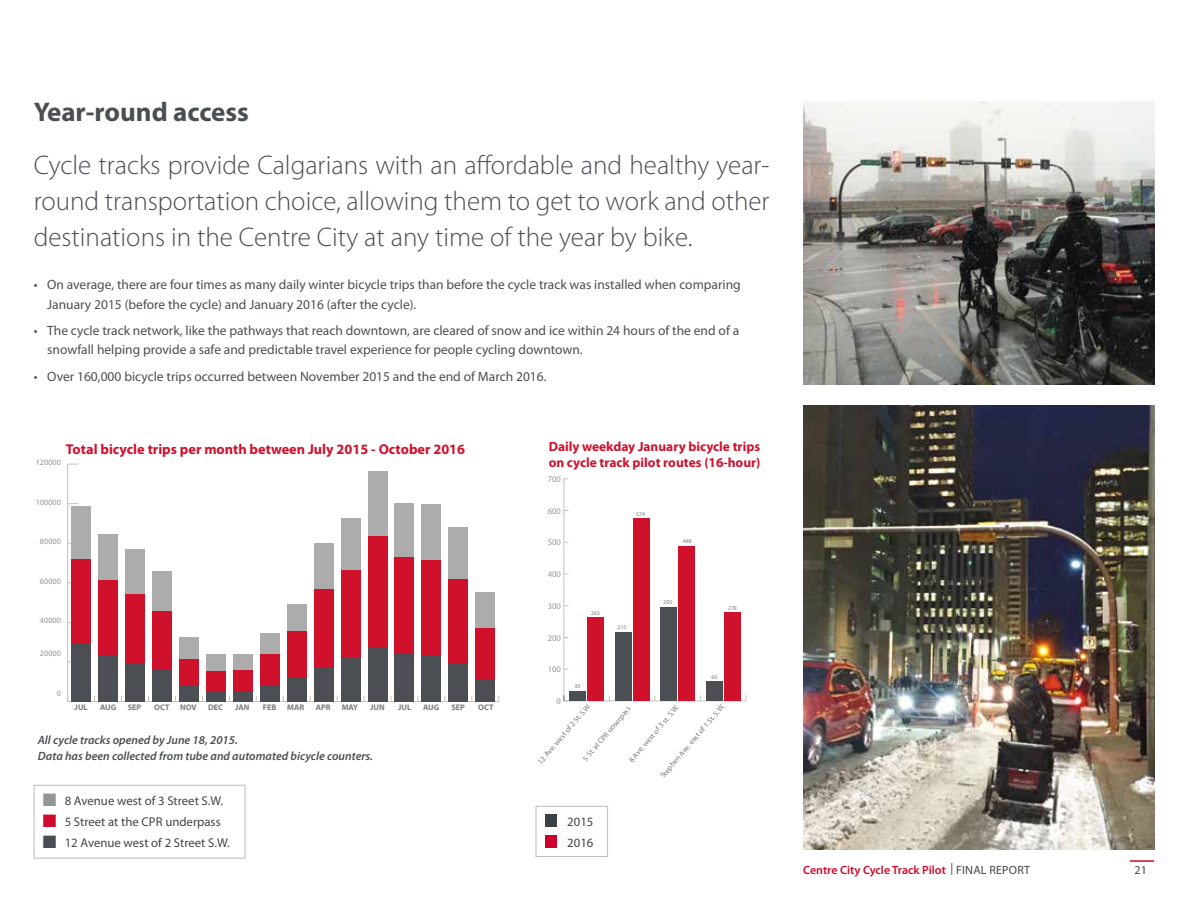
<style>
.page{position:relative;width:1188px;height:918px;background:#fff}
.page>*{position:absolute;margin:0;border:0;box-sizing:border-box;transform-origin:0 0}
.t1{font:300 27px/36px "Myriad Pro";color:#4b4f54;text-align:justify}
.t2{font:700 27px "Myriad Pro";color:#4b4f54}
.t3{font:700 14.25px "Myriad Pro";color:#cf112c}
.t4{font:13.5px/19.5px "Myriad Pro";color:#4b4f54}
.t5{font:700 13.35px/16px "Myriad Pro";color:#cf112c}
.t6{font:12.75px/21px "Myriad Pro";color:#454545}
.t7{font:italic 600 12px/16.5px "Myriad Pro";color:#4b4f54}
.t8{font:600 12px "Myriad Pro";color:#d00a2c}
.t9{font:12px "Myriad Pro";color:#454545}
.t10{font:8.55px "Myriad Pro";color:#959595}
.t11{font:700 8.1px "Myriad Pro";color:#7c7c7c}
.t12{font:8.1px "Myriad Pro";color:#959595}
.t13{font:7.65px "Myriad Pro";color:#7c7c7c}
.t14{font:5.7px "Myriad Pro";color:#7c7c7c}
.s1{color:#959595}
.s2{color:#d00a2c}
.s3{color:#4b4f54}
.s4{font-weight:400;color:#454545}
</style>
<div class="page">
<hr style="left:1130px;top:860px;width:24px;height:2px;background:#d00a2c">
<hr style="left:68px;top:701px;width:431px;height:1px;background:#c2c2c2">
<hr style="left:67px;top:464px;width:1px;height:238px;background:#c2c2c2">
<div style="left:71px;top:507px;width:20px;height:52px;background:#acacac"></div>
<div style="left:98px;top:534px;width:20px;height:47px;background:#acacac"></div>
<div style="left:125px;top:550px;width:20px;height:44px;background:#acacac"></div>
<div style="left:152px;top:572px;width:20px;height:39px;background:#acacac"></div>
<div style="left:179px;top:637px;width:20px;height:22px;background:#acacac"></div>
<div style="left:206px;top:654px;width:20px;height:17px;background:#acacac"></div>
<div style="left:233px;top:655px;width:20px;height:15px;background:#acacac"></div>
<div style="left:260px;top:633px;width:19px;height:21px;background:#acacac"></div>
<div style="left:287px;top:604px;width:19px;height:27px;background:#acacac"></div>
<div style="left:314px;top:544px;width:19px;height:45px;background:#acacac"></div>
<div style="left:341px;top:518px;width:19px;height:53px;background:#acacac"></div>
<div style="left:368px;top:471px;width:19px;height:65px;background:#acacac"></div>
<div style="left:395px;top:504px;width:19px;height:53px;background:#acacac"></div>
<div style="left:422px;top:504px;width:19px;height:56px;background:#acacac"></div>
<div style="left:449px;top:527px;width:19px;height:52px;background:#acacac"></div>
<div style="left:476px;top:593px;width:19px;height:35px;background:#acacac"></div>
<div style="left:71px;top:559px;width:20px;height:85px;background:#cf112c"></div>
<div style="left:98px;top:581px;width:20px;height:75px;background:#cf112c"></div>
<div style="left:125px;top:594px;width:20px;height:69px;background:#cf112c"></div>
<div style="left:152px;top:611px;width:20px;height:58px;background:#cf112c"></div>
<div style="left:179px;top:659px;width:20px;height:27px;background:#cf112c"></div>
<div style="left:206px;top:671px;width:20px;height:20px;background:#cf112c"></div>
<div style="left:233px;top:670px;width:20px;height:21px;background:#cf112c"></div>
<div style="left:260px;top:654px;width:19px;height:32px;background:#cf112c"></div>
<div style="left:287px;top:631px;width:19px;height:47px;background:#cf112c"></div>
<div style="left:314px;top:589px;width:19px;height:78px;background:#cf112c"></div>
<div style="left:341px;top:571px;width:19px;height:87px;background:#cf112c"></div>
<div style="left:368px;top:536px;width:19px;height:112px;background:#cf112c"></div>
<div style="left:395px;top:557px;width:19px;height:96px;background:#cf112c"></div>
<div style="left:422px;top:560px;width:19px;height:96px;background:#cf112c"></div>
<div style="left:449px;top:579px;width:19px;height:84px;background:#cf112c"></div>
<div style="left:476px;top:628px;width:19px;height:51px;background:#cf112c"></div>
<div style="left:71px;top:644px;width:20px;height:58px;background:#4b4f54"></div>
<div style="left:98px;top:656px;width:20px;height:46px;background:#4b4f54"></div>
<div style="left:125px;top:663px;width:20px;height:39px;background:#4b4f54"></div>
<div style="left:152px;top:669px;width:20px;height:33px;background:#4b4f54"></div>
<div style="left:179px;top:686px;width:20px;height:16px;background:#4b4f54"></div>
<div style="left:206px;top:691px;width:20px;height:11px;background:#4b4f54"></div>
<div style="left:233px;top:691px;width:20px;height:11px;background:#4b4f54"></div>
<div style="left:260px;top:686px;width:19px;height:16px;background:#4b4f54"></div>
<div style="left:287px;top:678px;width:19px;height:24px;background:#4b4f54"></div>
<div style="left:314px;top:667px;width:19px;height:35px;background:#4b4f54"></div>
<div style="left:341px;top:658px;width:19px;height:44px;background:#4b4f54"></div>
<div style="left:368px;top:648px;width:19px;height:54px;background:#4b4f54"></div>
<div style="left:395px;top:653px;width:19px;height:49px;background:#4b4f54"></div>
<div style="left:422px;top:656px;width:19px;height:46px;background:#4b4f54"></div>
<div style="left:449px;top:663px;width:19px;height:39px;background:#4b4f54"></div>
<div style="left:476px;top:679px;width:19px;height:23px;background:#4b4f54"></div>
<img style="left:803px;top:405px;width:351px;height:444px">
<div style="left:34px;top:785px;width:211px;height:74px;border:1px solid #bbb"></div>
<img style="left:803px;top:101px;width:351px;height:284px">
<hr style="left:564px;top:701px;width:182px;height:1px;background:#c2c2c2">
<hr style="left:564px;top:479px;width:1px;height:222px;background:#c2c2c2">
<svg style="left:564px;top:696px;width:4px;height:6px"></svg>
<div style="left:588px;top:617px;width:16px;height:84px;background:#cf112c"></div>
<div style="left:633px;top:519px;width:16px;height:182px;background:#cf112c"></div>
<div style="left:679px;top:546px;width:16px;height:155px;background:#cf112c"></div>
<div style="left:724px;top:613px;width:17px;height:88px;background:#cf112c"></div>
<div style="left:569px;top:691px;width:17px;height:10px;background:#4b4f54"></div>
<div style="left:615px;top:633px;width:16px;height:68px;background:#4b4f54"></div>
<div style="left:660px;top:607px;width:17px;height:94px;background:#4b4f54"></div>
<div style="left:706px;top:682px;width:16px;height:19px;background:#4b4f54"></div>
<div style="left:536px;top:806px;width:72px;height:51px;border:1px solid #bbb"></div>
<div style="left:546px;top:815px;width:11px;height:12px;background:#3b4044"></div>
<div style="left:546px;top:836px;width:11px;height:12px;background:#cd002e"></div>
<h1 class="t2" style="left:34px;top:95px;width:217px">Year-round access</h1>
<h1 class="t1" style="left:34px;top:147px;width:737px">Cycle tracks provide Calgarians with an affordable and healthy year&shy;round transportation choice, allowing them to get to work and other destinations in the Centre City at any time of the year by bike.</h1>
<p class="t4" style="left:47px;top:275px;width:695px;text-indent:-14px">• On average, there are four times as many daily winter bicycle trips than before the cycle track was installed when comparing<br>January 2015 (before the cycle) and January 2016 (after the cycle).</p>
<p class="t4" style="left:47px;top:320px;width:694px;text-indent:-14px">• The cycle track network, like the pathways that reach downtown, are cleared of snow and ice within 24 hours of the end of a snowfall helping provide a safe and predictable travel experience for people cycling downtown.</p>
<p class="t4" style="left:34px;top:366px;width:514px">• Over 160,000 bicycle trips occurred between November 2015 and the end of March 2016.</p>
<p class="t3" style="left:66px;top:440px;width:401px">Total bicycle trips per month between July 2015 - October 2016</p>
<p class="t12" style="left:36px;top:457px;width:27px">120000</p>
<p class="t12" style="left:36px;top:497px;width:27px">100000</p>
<p class="t12" style="left:40px;top:536px;width:22px">80000</p>
<p class="t12" style="left:40px;top:576px;width:22px">60000</p>
<p class="t12" style="left:40px;top:616px;width:22px">40000</p>
<p class="t12" style="left:40px;top:648px;width:22px">20000</p>
<p class="t12" style="left:57px;top:688px;width:6px">0</p>
<p class="t11" style="left:75px;top:702px;width:15px">JUL</p>
<p class="t11" style="left:100px;top:702px;width:18px">AUG</p>
<p class="t11" style="left:128px;top:702px;width:15px">SEP</p>
<p class="t11" style="left:154px;top:702px;width:17px">OCT</p>
<p class="t11" style="left:180px;top:702px;width:18px">NOV</p>
<p class="t11" style="left:208px;top:702px;width:16px">DEC</p>
<p class="t11" style="left:235px;top:702px;width:16px">JAN</p>
<p class="t11" style="left:263px;top:702px;width:15px">FEB</p>
<p class="t11" style="left:287px;top:702px;width:19px">MAR</p>
<p class="t11" style="left:316px;top:702px;width:16px">APR</p>
<p class="t11" style="left:342px;top:702px;width:18px">MAY</p>
<p class="t11" style="left:370px;top:702px;width:16px">JUN</p>
<p class="t11" style="left:398px;top:702px;width:15px">JUL</p>
<p class="t11" style="left:423px;top:702px;width:18px">AUG</p>
<p class="t11" style="left:452px;top:702px;width:15px">SEP</p>
<p class="t11" style="left:478px;top:702px;width:17px">OCT</p>
<p class="t7" style="left:38px;top:731px;width:337px">All cycle tracks opened by June 18, 2015.<br>Data has been collected from tube and automated bicycle counters.</p>
<p class="t6" style="left:43px;top:790px;width:182px"><span class="s1">■</span> 8 Avenue west of 3 Street S.W.</p>
<p class="t6" style="left:43px;top:811px;width:179px"><span class="s2">■</span> 5 Street at the CPR underpass</p>
<p class="t6" style="left:43px;top:832px;width:188px"><span class="s3">■</span> 12 Avenue west of 2 Street S.W.</p>
<p class="t5" style="left:549px;top:438px;width:213px">Daily weekday January bicycle trips on cycle track pilot routes (16-hour)</p>
<p class="t10" style="left:548px;top:474px;width:15px">700</p>
<p class="t10" style="left:548px;top:506px;width:15px">600</p>
<p class="t10" style="left:548px;top:537px;width:15px">500</p>
<p class="t10" style="left:548px;top:569px;width:15px">400</p>
<p class="t10" style="left:548px;top:601px;width:15px">300</p>
<p class="t10" style="left:548px;top:633px;width:15px">200</p>
<p class="t10" style="left:548px;top:664px;width:15px">100</p>
<p class="t14" style="left:591px;top:610px;width:10px">263</p>
<p class="t14" style="left:575px;top:683px;width:7px">30</p>
<p class="t14" style="left:636px;top:511px;width:10px">574</p>
<p class="t14" style="left:618px;top:624px;width:10px">215</p>
<p class="t14" style="left:683px;top:538px;width:10px">488</p>
<p class="t14" style="left:664px;top:599px;width:10px">295</p>
<p class="t14" style="left:728px;top:605px;width:10px">278</p>
<p class="t14" style="left:712px;top:674px;width:7px">60</p>
<p class="t10" style="left:557px;top:696px;width:6px">0</p>
<p class="t13" style="left:536px;top:760px;width:79px;rotate:-50deg">12 Ave. west of 2 St. S.W.</p>
<p class="t13" style="left:658px;top:774px;width:96px;rotate:-50deg">Stephen Ave. east of 1 St. S.W.</p>
<p class="t13" style="left:627px;top:758px;width:74px;rotate:-50deg">8 Ave. west of 3 st. S.W.</p>
<p class="t13" style="left:581px;top:757px;width:71px;rotate:-50deg">5 St. at CPR unserpass</p>
<p class="t6" style="left:567px;top:811px;width:28px">2015<br>2016</p>
<p class="t8" style="left:803px;top:862px;width:228px">Centre City Cycle Track Pilot <span class="s4">| FINAL REPORT</span></p>
<p class="t9" style="left:1135px;top:862px;width:14px">21</p>
</div>
